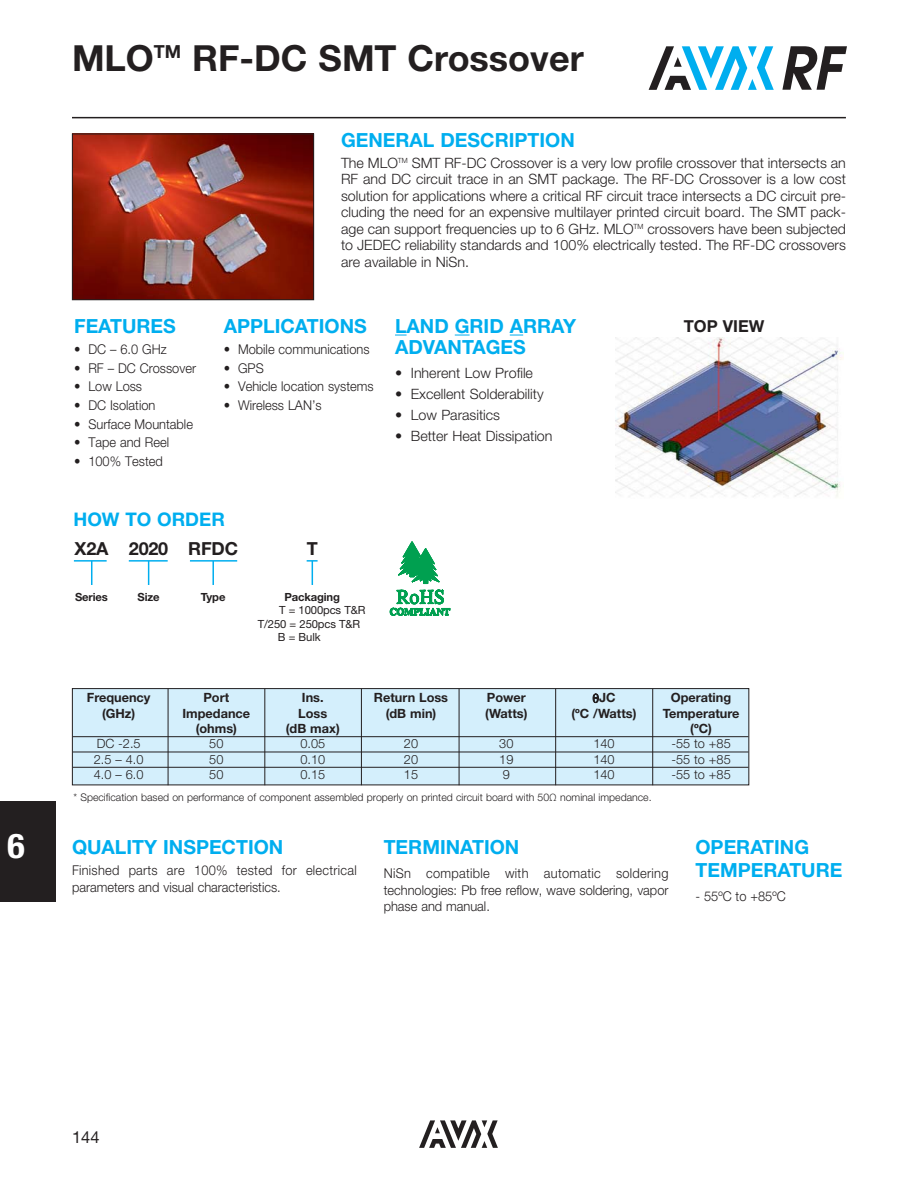
<style>
.page{position:relative;width:918px;height:1188px;background:#fff}
.page>*{position:absolute;margin:0;border:0;box-sizing:border-box;transform-origin:0 0}
.t1{font:700 36px "Helvetica Neue LT Std";color:#231f20}
.t2{font:700 condensed 34.2px "Helvetica Neue LT Std";color:#fff;scale:1.05 1}
.t3{font:700 19.5px/21px "Helvetica Neue LT Std";color:#00aeef}
.t4{font:700 18.75px "Helvetica Neue LT Std";color:#00aeef}
.t5{font:700 18px "Helvetica Neue LT Std";letter-spacing:-.01em;color:#231f20}
.t6{font:700 16.5px "Helvetica Neue LT Std";color:#231f20}
.t7{font:16.5px "Helvetica Neue LT Std";color:#231f20}
.t8{font:300 14.25px/16.5px "Helvetica Neue LT Std";color:#231f20;text-align:justify}
.t9{font:300 13.5px/16.5px "Helvetica Neue LT Std";color:#231f20;text-align:justify;scale:.95 1}
.t10{font:300 13.5px/16.5px "Helvetica Neue LT Std";letter-spacing:.02em;color:#231f20;scale:.95 1}
.t11{font:700 12.75px "Helvetica Neue LT Std";color:#231f20}
.t12{font:300 12.75px "Helvetica Neue LT Std";color:#231f20}
.t13{font:11.25px "Helvetica Neue LT Std";letter-spacing:-.01em;color:#231f20}
.t14{font:700 11.25px "Helvetica Neue LT Std";letter-spacing:-.01em;color:#231f20}
.t15{font:300 10.5px "Helvetica Neue LT Std";color:#231f20}
</style>
<div class="page">
<hr style="left:72px;top:117px;width:774px;height:1px;background:#231f20">
<img style="left:74px;top:136px;width:238px;height:162px">
<div style="left:72px;top:134px;width:242px;height:166px;border:1px solid #231f20"></div>
<img style="left:616px;top:337px;width:227px;height:160px">
<svg style="left:510px;top:335px;width:13px;height:1px"></svg>
<div style="left:72px;top:689px;width:677px;height:96px;background:#d4effc"></div>
<div style="left:72px;top:688px;width:677px;height:97px;border:1px solid #231f20"></div>
<hr style="left:73px;top:736px;width:675px;height:1px;background:#231f20">
<hr style="left:73px;top:752px;width:675px;height:1px;background:#231f20">
<hr style="left:73px;top:767px;width:675px;height:1px;background:#231f20">
<hr style="left:168px;top:689px;width:1px;height:96px;background:#231f20">
<hr style="left:264px;top:689px;width:1px;height:96px;background:#231f20">
<hr style="left:361px;top:689px;width:1px;height:96px;background:#231f20">
<hr style="left:459px;top:689px;width:1px;height:96px;background:#231f20">
<hr style="left:555px;top:689px;width:1px;height:96px;background:#231f20">
<hr style="left:652px;top:689px;width:1px;height:96px;background:#231f20">
<hr style="left:74px;top:560px;width:33px;height:2px;background:#00aeef">
<svg style="left:91px;top:562px;width:1px;height:23px"></svg>
<hr style="left:129px;top:560px;width:39px;height:2px;background:#00aeef">
<svg style="left:148px;top:562px;width:1px;height:23px"></svg>
<hr style="left:190px;top:560px;width:47px;height:2px;background:#00aeef">
<hr style="left:212px;top:561px;width:2px;height:24px;background:#00aeef">
<svg style="left:307px;top:560px;width:11px;height:25px"></svg>
<div style="left:0;top:801px;width:55px;height:100px;background:#231f20"></div>
<svg style="left:782px;top:46px;width:65px;height:44px"></svg>
<svg style="left:649px;top:46px;width:125px;height:44px"></svg>
<svg style="left:419px;top:1120px;width:79px;height:28px"></svg>
<svg style="left:389px;top:334px;width:81px;height:282px"></svg>
<h2 class="t2" style="left:8px;top:834px;width:18px">6</h2>
<h1 class="t1" style="left:72px;top:45px;width:513px">MLO<sup>TM</sup> RF-DC SMT Crossover</h1>
<h3 class="t3" style="left:74px;top:318px;width:103px">FEATURES</h3>
<p class="t9" style="left:74px;top:343px;width:99px">• DC – 6.0 GHz</p>
<p class="t9" style="left:74px;top:361px;width:130px">• RF – DC Crossover</p>
<p class="t9" style="left:74px;top:380px;width:73px">• Low Loss</p>
<p class="t9" style="left:74px;top:399px;width:87px">• DC Isolation</p>
<p class="t9" style="left:74px;top:417px;width:127px">• Surface Mountable</p>
<p class="t9" style="left:74px;top:436px;width:102px">• Tape and Reel</p>
<p class="t9" style="left:74px;top:454px;width:95px">• 100% Tested</p>
<h3 class="t3" style="left:341px;top:132px;width:235px">GENERAL DESCRIPTION</h3>
<p class="t8" style="left:341px;top:156px;width:507px">The MLO<sup>TM</sup> SMT RF-DC Crossover is a very low profile crossover that intersects an RF and DC circuit trace in an SMT package. The RF-DC Crossover is a low cost solution for applications where a critical RF circuit trace intersects a DC circuit pre&shy;cluding the need for an expensive multilayer printed circuit board. The SMT pack&shy;age can support frequencies up to 6 GHz. MLO<sup>TM</sup> crossovers have been subjected to JEDEC reliability standards and 100% electrically tested. The RF-DC crossovers are available in NiSn.</p>
<h3 class="t3" style="left:224px;top:318px;width:144px">APPLICATIONS</h3>
<p class="t9" style="left:224px;top:343px;width:155px">• Mobile communications</p>
<p class="t9" style="left:224px;top:361px;width:44px">• GPS</p>
<p class="t9" style="left:224px;top:380px;width:159px">• Vehicle location systems</p>
<p class="t9" style="left:224px;top:399px;width:105px">• Wireless LAN’s</p>
<h3 class="t3" style="left:395px;top:318px;width:183px">LAND GRID ARRAY<br>ADVANTAGES</h3>
<p class="t8" style="left:395px;top:366px;width:140px">• Inherent Low Profile</p>
<p class="t8" style="left:395px;top:387px;width:150px">• Excellent Solderability</p>
<p class="t8" style="left:395px;top:408px;width:107px">• Low Parasitics</p>
<p class="t8" style="left:395px;top:429px;width:159px">• Better Heat Dissipation</p>
<p class="t6" style="left:684px;top:321px;width:82px">TOP VIEW</p>
<h3 class="t4" style="left:74px;top:513px;width:153px">HOW TO ORDER</h3>
<p class="t5" style="left:188px;top:542px;width:51px">RFDC</p>
<p class="t14" style="left:201px;top:593px;width:26px">Type</p>
<p class="t5" style="left:75px;top:542px;width:35px">X2A</p>
<p class="t14" style="left:75px;top:593px;width:34px">Series</p>
<p class="t5" style="left:129px;top:542px;width:41px">2020</p>
<p class="t14" style="left:138px;top:593px;width:24px">Size</p>
<p class="t5" style="left:307px;top:542px;width:12px">T</p>
<p class="t14" style="left:284px;top:593px;width:57px">Packaging</p>
<p class="t13" style="left:279px;top:604px;width:88px">T = 1000pcs T&amp;R</p>
<p class="t13" style="left:258px;top:617px;width:104px">T/250 = 250pcs T&amp;R</p>
<p class="t13" style="left:278px;top:631px;width:44px">B = Bulk</p>
<p class="t11" style="left:87px;top:693px;width:65px">Frequency</p>
<p class="t11" style="left:203px;top:693px;width:27px">Port</p>
<p class="t11" style="left:302px;top:693px;width:23px">Ins.</p>
<p class="t11" style="left:374px;top:693px;width:76px">Return Loss</p>
<p class="t11" style="left:487px;top:693px;width:40px">Power</p>
<p class="t11" style="left:599px;top:693px;width:18px">JC</p>
<p class="t11" style="left:671px;top:693px;width:62px">Operating</p>
<p class="t11" style="left:102px;top:709px;width:35px">(GHz)</p>
<p class="t11" style="left:182px;top:709px;width:69px">Impedance</p>
<p class="t11" style="left:298px;top:709px;width:31px">Loss</p>
<p class="t11" style="left:386px;top:709px;width:52px">(dB min)</p>
<p class="t11" style="left:485px;top:709px;width:44px">(Watts)</p>
<p class="t11" style="left:572px;top:709px;width:66px">(ºC /Watts)</p>
<p class="t11" style="left:663px;top:709px;width:78px">Temperature</p>
<p class="t11" style="left:196px;top:724px;width:43px">(ohms)</p>
<p class="t11" style="left:286px;top:724px;width:55px">(dB max)</p>
<p class="t11" style="left:690px;top:724px;width:23px">(ºC)</p>
<p class="t12" style="left:97px;top:739px;width:46px">DC -2.5</p>
<p class="t12" style="left:209px;top:739px;width:16px">50</p>
<p class="t12" style="left:300px;top:739px;width:26px">0.05</p>
<p class="t12" style="left:404px;top:739px;width:16px">20</p>
<p class="t12" style="left:499px;top:739px;width:16px">30</p>
<p class="t12" style="left:593px;top:739px;width:23px">140</p>
<p class="t12" style="left:671px;top:739px;width:61px">-55 to +85</p>
<p class="t12" style="left:94px;top:755px;width:51px">2.5 – 4.0</p>
<p class="t12" style="left:209px;top:755px;width:16px">50</p>
<p class="t12" style="left:300px;top:755px;width:26px">0.10</p>
<p class="t12" style="left:404px;top:755px;width:16px">20</p>
<p class="t12" style="left:499px;top:755px;width:16px">19</p>
<p class="t12" style="left:593px;top:755px;width:23px">140</p>
<p class="t12" style="left:671px;top:755px;width:61px">-55 to +85</p>
<p class="t12" style="left:94px;top:770px;width:51px">4.0 – 6.0</p>
<p class="t12" style="left:209px;top:770px;width:16px">50</p>
<p class="t12" style="left:300px;top:770px;width:26px">0.15</p>
<p class="t12" style="left:404px;top:770px;width:16px">15</p>
<p class="t12" style="left:503px;top:770px;width:9px">9</p>
<p class="t12" style="left:593px;top:770px;width:23px">140</p>
<p class="t12" style="left:671px;top:770px;width:61px">-55 to +85</p>
<p class="t15" style="left:74px;top:793px;width:580px">* Specification based on performance of component assembled properly on printed circuit board with 50Ω nominal impedance.</p>
<h3 class="t3" style="left:72px;top:839px;width:213px">QUALITY INSPECTION</h3>
<p class="t10" style="left:72px;top:864px;width:301px">Finished parts are 100% tested for electrical parameters and visual characteristics.</p>
<h3 class="t3" style="left:384px;top:839px;width:137px">TERMINATION</h3>
<p class="t9" style="left:384px;top:867px;width:301px">NiSn compatible with automatic soldering technologies: Pb free reflow, wave soldering, vapor phase and manual.</p>
<h3 class="t3" style="left:695px;top:839px;width:148px;line-height:22.5px">OPERATING<br>TEMPERATURE</h3>
<p class="t9" style="left:696px;top:890px;width:97px">- 55ºC to +85ºC</p>
<p class="t7" style="left:72px;top:1127px;width:29px">144</p>
</div>
